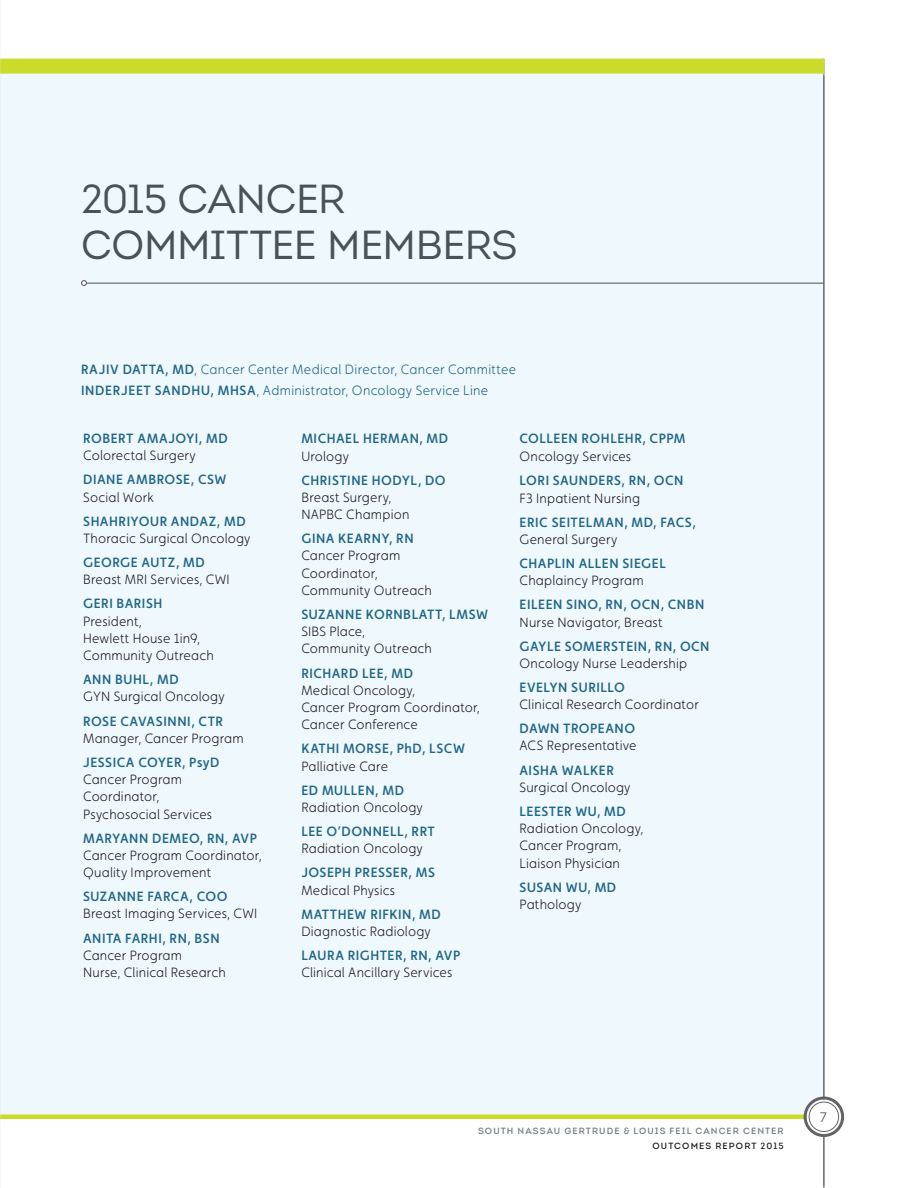
<style>
.page{position:relative;width:918px;height:1188px;background:#fff}
.page>*{position:absolute;margin:0;border:0;box-sizing:border-box;transform-origin:0 0}
.t1{font:40.5px/46.5px "Intro Book Caps";letter-spacing:-.01em;color:#475359}
.t2{font:300 13.5px/17.2px "Faricy New";letter-spacing:.015em;color:#231f20}
.t3{font:500 13.5px "Faricy New";letter-spacing:.04em;color:#226788}
.t4{font:300 13.5px/21px "Faricy New";letter-spacing:.02em;color:#226788}
.t5{font:300 13.5px "Intro";color:#231f20}
.t6{font:9px "Intro Regular Caps";letter-spacing:.12em;color:#707c83}
.t7{font:9px "Intro Regular Caps";letter-spacing:.125em;color:#231f20}
.s1{font-weight:500}
</style>
<div class="page">
<div style="left:0;top:67px;width:824px;height:1049px;background:#eef8fd"></div>
<hr style="left:0;top:1115px;width:824px;height:4px;background:#cadb2a">
<hr style="left:824px;top:59px;width:1px;height:1129px;background:#636366">
<div style="left:0;top:59px;width:824px;height:15px;background:#cadb2a"></div>
<img style="left:0;top:0;width:1px;height:1188px">
<div style="left:807px;top:1100px;width:34px;height:34px;background:#fff;border-radius:50%"></div>
<div style="left:804px;top:1097px;width:40px;height:40px;border:3px solid #636366;border-radius:50%"></div>
<div style="left:809px;top:1102px;width:30px;height:30px;border:1px solid #636366;border-radius:50%"></div>
<hr style="left:81px;top:283px;width:743px;height:1px;background:#475359">
<svg style="left:81px;top:280px;width:6px;height:6px"></svg>
<h1 class="t1" style="left:81px;top:175px;width:438px">2015 CANCER<br>COMMITTEE MEMBERS</h1>
<p class="t4" style="left:81px;top:359px;width:437px"><span class="s1">RAJIV DATTA, MD</span>, Cancer Center Medical Director, Cancer Committee<br><span class="s1">I NDERJEET SANDHU, MHSA</span>, Administrator, Oncology Service Line</p>
<p class="t3" style="left:83px;top:430px;width:146px">ROBERT AMAJOYI, MD</p>
<p class="t2" style="left:83px;top:447px;width:114px">Colorectal Surgery</p>
<p class="t3" style="left:83px;top:472px;width:145px">DIANE AMBROSE, CSW</p>
<p class="t2" style="left:83px;top:488px;width:72px">Social Work</p>
<p class="t3" style="left:83px;top:513px;width:164px">SHAHRIYOUR ANDAZ, MD</p>
<p class="t2" style="left:83px;top:530px;width:169px">Thoracic Surgical Oncology</p>
<p class="t3" style="left:83px;top:554px;width:123px">GEORG E AUTZ, MD</p>
<p class="t2" style="left:83px;top:571px;width:148px">Breast MRI Services, CWI</p>
<p class="t3" style="left:83px;top:596px;width:81px">GERI BARISH</p>
<p class="t2" style="left:83px;top:612px;width:132px">President,<br>Hewlett House 1in9,<br>Community Outreach</p>
<p class="t3" style="left:83px;top:672px;width:97px">ANN BUHL, MD</p>
<p class="t2" style="left:83px;top:688px;width:143px">GYN Surgical Oncology</p>
<p class="t3" style="left:83px;top:713px;width:141px">ROSE CAVASINNI, CTR</p>
<p class="t2" style="left:83px;top:730px;width:162px">Manager, Cancer Program</p>
<p class="t3" style="left:83px;top:754px;width:138px">JESS ICA COYER, PSYD</p>
<p class="t2" style="left:83px;top:771px;width:130px">Cancer Program<br>Coordinator,<br>Psychosocial Services</p>
<p class="t3" style="left:83px;top:830px;width:175px">MARYANN DEMEO, RN, AVP</p>
<p class="t2" style="left:83px;top:847px;width:180px">Cancer Program Coordinator,<br>Quality Improvement</p>
<p class="t3" style="left:83px;top:889px;width:134px">SUZANNE FARCA, COO</p>
<p class="t2" style="left:83px;top:905px;width:176px">Breast Imaging Services, CWI</p>
<p class="t3" style="left:83px;top:930px;width:136px">ANITA FARHI, RN, BSN</p>
<p class="t2" style="left:83px;top:947px;width:144px">Cancer Program<br>Nurse, Clinical Research</p>
<p class="t3" style="left:301px;top:431px;width:148px">MICHAEL HERMAN, MD</p>
<p class="t2" style="left:301px;top:447px;width:49px">Urology</p>
<p class="t3" style="left:301px;top:472px;width:145px">CHRISTINE HODYL, DO</p>
<p class="t2" style="left:301px;top:489px;width:110px">Breast Surgery,<br>NAPBC Champion</p>
<p class="t3" style="left:301px;top:530px;width:112px">GINA KEARNY, RN</p>
<p class="t2" style="left:301px;top:547px;width:132px">Cancer Program<br>Coordinator,<br>Community Outreach</p>
<p class="t3" style="left:301px;top:606px;width:188px">SUZANNE KORNBLATT, LMSW</p>
<p class="t2" style="left:301px;top:623px;width:132px">SIBS Place,<br>Community Outreach</p>
<p class="t3" style="left:301px;top:665px;width:113px">RICHARD LEE, MD</p>
<p class="t2" style="left:301px;top:681px;width:180px">Medical Oncology,<br>Cancer Program Coordinator,<br>Cancer Conference</p>
<p class="t3" style="left:301px;top:741px;width:165px">KATHI MORS E, PHD, LSCW</p>
<p class="t2" style="left:301px;top:757px;width:88px">Palliative Care</p>
<p class="t3" style="left:301px;top:782px;width:104px">ED MULLEN, MD</p>
<p class="t2" style="left:301px;top:799px;width:123px">Radiation Oncology</p>
<p class="t3" style="left:301px;top:823px;width:134px">LEE O’DONNELL, RRT</p>
<p class="t2" style="left:301px;top:840px;width:123px">Radiation Oncology</p>
<p class="t3" style="left:301px;top:865px;width:135px">JOSEPH PRESSER, MS</p>
<p class="t2" style="left:301px;top:881px;width:95px">Medical Physics</p>
<p class="t3" style="left:301px;top:906px;width:141px">MATTHEW RIFKIN, MD</p>
<p class="t2" style="left:301px;top:923px;width:131px">Diagnostic Radiology</p>
<p class="t3" style="left:301px;top:947px;width:161px">LAURA RIGHTER, RN, AVP</p>
<p class="t2" style="left:301px;top:964px;width:152px">Clinical Ancillary Services</p>
<p class="t3" style="left:520px;top:431px;width:167px">COLLEEN ROHLEHR, CPPM</p>
<p class="t2" style="left:520px;top:448px;width:113px">Oncology Services</p>
<p class="t3" style="left:520px;top:473px;width:163px">LORI SAUNDERS, RN, OCN</p>
<p class="t2" style="left:520px;top:489px;width:122px">F3 Inpatient Nursing</p>
<p class="t3" style="left:520px;top:514px;width:178px">ERIC SEITELMAN, MD, FACS,</p>
<p class="t2" style="left:520px;top:531px;width:99px">General Surgery</p>
<p class="t3" style="left:520px;top:555px;width:148px">CHAPLIN ALLEN SIEGEL</p>
<p class="t2" style="left:520px;top:572px;width:126px">Chaplaincy Program</p>
<p class="t3" style="left:520px;top:597px;width:167px">EILEEN SINO, RN, OCN, CNBN</p>
<p class="t2" style="left:520px;top:613px;width:145px">Nurse Navigator, Breast</p>
<p class="t3" style="left:520px;top:638px;width:190px">GAYLE SOMERSTEIN, RN, OCN</p>
<p class="t2" style="left:520px;top:655px;width:169px">Oncology Nurse Leadership</p>
<p class="t3" style="left:520px;top:679px;width:107px">EVELYN SURILLO</p>
<p class="t2" style="left:520px;top:696px;width:181px">Clinical Research Coordinator</p>
<p class="t3" style="left:520px;top:721px;width:117px">DAWN TROPEANO</p>
<p class="t2" style="left:520px;top:737px;width:119px">ACS Representative</p>
<p class="t3" style="left:520px;top:762px;width:94px">AISHA WALKER</p>
<p class="t2" style="left:520px;top:779px;width:113px">Surgical Oncology</p>
<p class="t3" style="left:520px;top:803px;width:108px">LEESTER WU, MD</p>
<p class="t2" style="left:520px;top:820px;width:125px">Radiation Oncology,<br>Cancer Program,<br>Liaison Physician</p>
<p class="t3" style="left:520px;top:879px;width:98px">SUSAN WU, MD</p>
<p class="t2" style="left:520px;top:896px;width:63px">Pathology</p>
<p class="t6" style="left:478px;top:1125px;width:307px">SOUTH NASSAU GERTRUDE &amp; LOUIS FEIL CANCER CENTER</p>
<p class="t7" style="left:653px;top:1140px;width:133px">OUTCOMES REPORT 2015</p>
<p class="t5" style="left:820px;top:1109px;width:8px">7</p>
</div>
